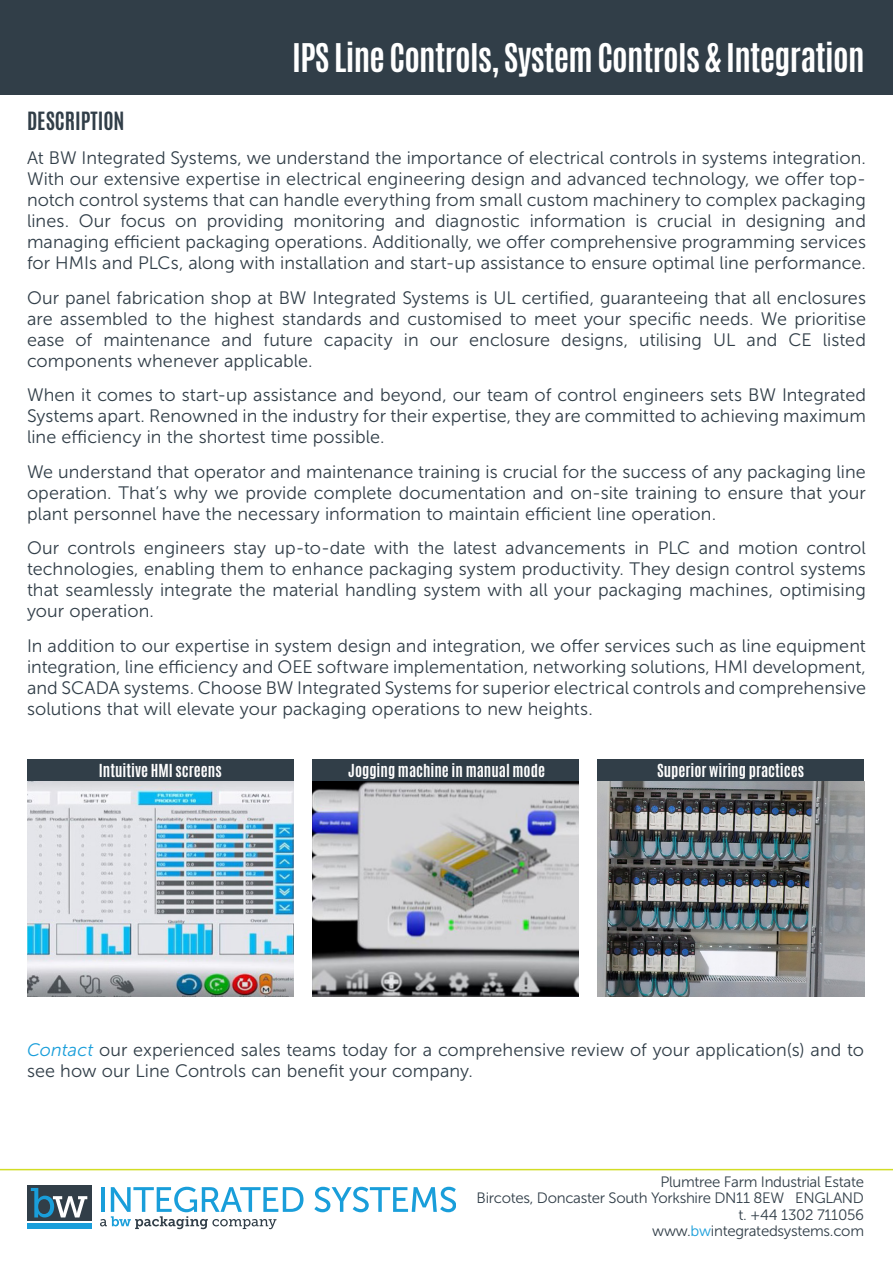
<style>
.page{position:relative;width:893px;height:1263px;background:#fff}
.page>*{position:absolute;margin:0;border:0;box-sizing:border-box;transform-origin:0 0}
.Page_2_-_Top_Title{font:700 33px "Antonio";letter-spacing:-.02em;color:#fff}
.Page_2_-_1st_Header_Text{font:700 21px "Antonio";color:#313e48}
.Page_2_-_Content_Gray_12_pt{font:18px/21px "Museo Sans 300";letter-spacing:.005em;color:#313e48;text-align:justify}
.t1{font:15px/16.5px "Museo Sans 300";letter-spacing:-.02em;color:#313e48;text-align:right}
.Page_2_-_Caption_Text{font:700 15px "Antonio";color:#fff}
.s1{font-style:italic;color:#199eda}
.s2{color:#199eda}
</style>
<div class="page">
<div style="left:0;top:0;width:893px;height:94px;background:#313e48"></div>
<div style="left:27px;top:1185px;width:64px;height:36px;background:#313e48"></div>
<div style="left:27px;top:1222px;width:64px;height:7px;background:#199eda"></div>
<svg style="left:31px;top:1188px;width:56px;height:29px"></svg>
<svg style="left:314px;top:1187px;width:142px;height:25px"></svg>
<svg style="left:100px;top:1187px;width:203px;height:42px"></svg>
<hr style="left:0;top:1169px;width:893px;height:1px;background:#d2dd25">
<hr style="left:0;top:714px;width:1px;height:82px;background:#313e48">
<img style="left:27px;top:781px;width:267px;height:216px">
<div style="left:27px;top:759px;width:266px;height:22px;background:#313e48"></div>
<div style="left:312px;top:759px;width:267px;height:22px;background:#313e48"></div>
<img style="left:312px;top:781px;width:267px;height:216px">
<img style="left:597px;top:781px;width:267px;height:216px">
<div style="left:597px;top:759px;width:267px;height:22px;background:#313e48"></div>
<p class="Page_2_-_Top_Title" style="left:292px;top:33px;width:574px">IPS Line Controls, System Controls &amp; Integration</p>
<p class="Page_2_-_1st_Header_Text" style="left:27px;top:105px;width:99px">DESCRIPTION</p>
<p class="Page_2_-_Content_Gray_12_pt" style="left:27px;top:147px;width:840px">At BW Integrated Systems, we understand the importance of electrical controls in systems integration.<br>With our extensive expertise in electrical engineering design and advanced technology, we offer top&shy;notch control systems that can handle everything from small custom machinery to complex packaging lines. Our focus on providing monitoring and diagnostic information is crucial in designing and managing efficient packaging operations. Additionally, we offer comprehensive programming services for HMIs and PLCs, along with installation and start-up assistance to ensure optimal line performance.</p>
<p class="Page_2_-_Content_Gray_12_pt" style="left:27px;top:287px;width:840px">Our panel fabrication shop at BW Integrated Systems is UL certified, guaranteeing that all enclosures are assembled to the highest standards and customised to meet your specific needs. We prioritise ease of maintenance and future capacity in our enclosure designs, utilising UL and CE listed components whenever applicable.</p>
<p class="Page_2_-_Content_Gray_12_pt" style="left:27px;top:384px;width:841px">When it comes to start-up assistance and beyond, our team of control engineers sets BW Integrated Systems apart. Renowned in the industry for their expertise, they are committed to achieving maximum line efficiency in the shortest time possible.</p>
<p class="Page_2_-_Content_Gray_12_pt" style="left:27px;top:461px;width:840px">We understand that operator and maintenance training is crucial for the success of any packaging line operation. That’s why we provide complete documentation and on-site training to ensure that your plant personnel have the necessary information to maintain efficient line operation.</p>
<p class="Page_2_-_Content_Gray_12_pt" style="left:27px;top:537px;width:840px">Our controls engineers stay up-to-date with the latest advancements in PLC and motion control technologies, enabling them to enhance packaging system productivity. They design control systems that seamlessly integrate the material handling system with all your packaging machines, optimising your operation.</p>
<p class="Page_2_-_Content_Gray_12_pt" style="left:27px;top:635px;width:840px">In addition to our expertise in system design and integration, we offer services such as line equipment integration, line efficiency and OEE software implementation, networking solutions, HMI development, and SCADA systems. Choose BW Integrated Systems for superior electrical controls and comprehensive solutions that will elevate your packaging operations to new heights.</p>
<p class="Page_2_-_Caption_Text" style="left:99px;top:759px;width:124px">Intuitive HMI screens</p>
<p class="Page_2_-_Caption_Text" style="left:348px;top:759px;width:198px">Jogging machine in manual mode</p>
<p class="Page_2_-_Caption_Text" style="left:657px;top:759px;width:148px">Superior wiring practices</p>
<p class="Page_2_-_Content_Gray_12_pt" style="left:27px;top:1039px;width:839px"><span class="s1">Contact</span> our experienced sales teams today for a comprehensive review of your application(s) and to see how our Line Controls can benefit your company.</p>
<p class="t1" style="left:477px;top:1173px;width:389px">Plumtree Farm Industrial Estate<br>Bircotes, Doncaster South Yorkshire DN11 8EW ENGLAND t. +44 1302 711056<br>www.<span class="s2">bw</span>integratedsystems.com</p>
</div>
